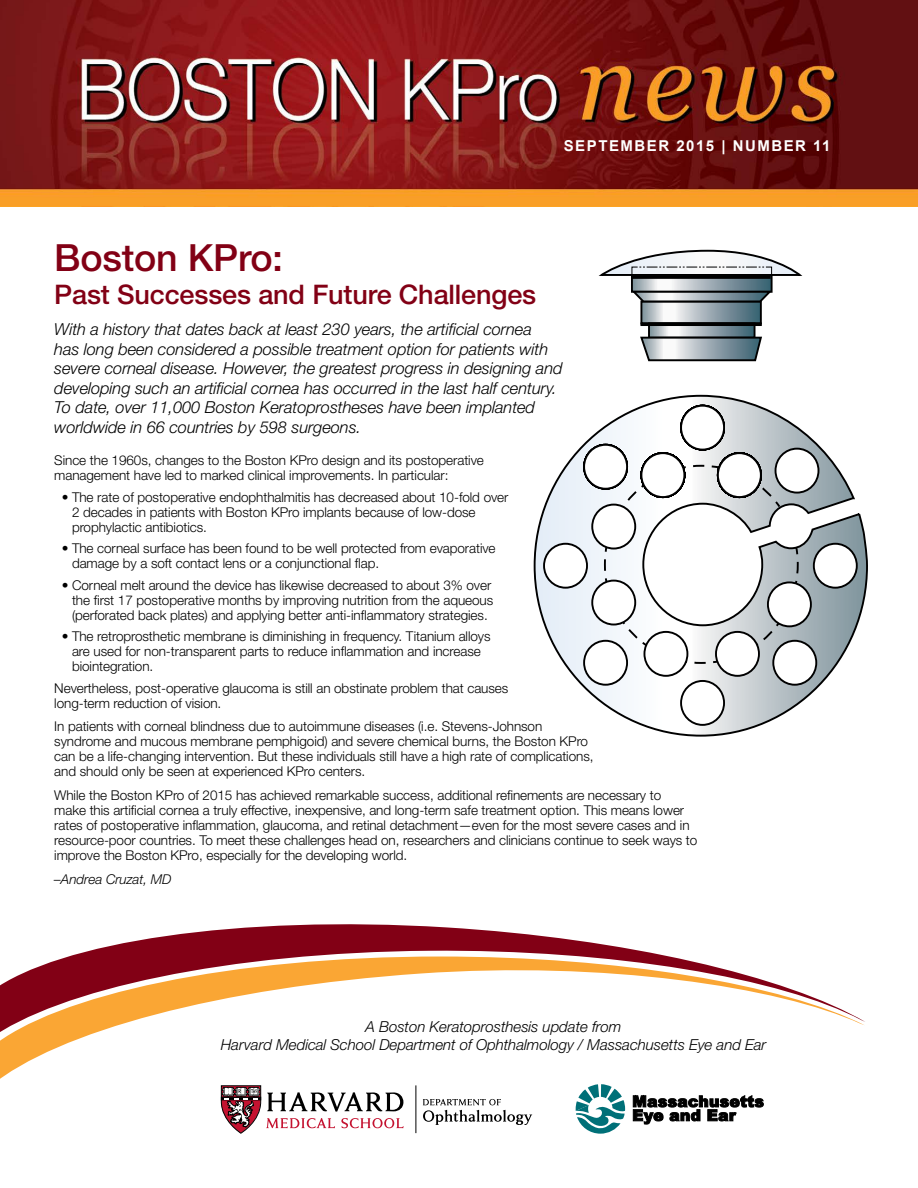
<style>
.page{position:relative;width:918px;height:1188px;background:#fff}
.page>*{position:absolute;margin:0;border:0;box-sizing:border-box;transform-origin:0 0}
.t1{font:500 37.5px "Helvetica Neue LT Std";letter-spacing:-.005em;color:#820015}
.t2{font:500 27px "Helvetica Neue LT Std";letter-spacing:-.005em;color:#820015}
.t3{font:italic 300 16.5px/19.5px "Helvetica Neue LT Std";letter-spacing:-.005em;color:#000}
.t4{font:italic 300 15.15px/17.9px "Helvetica Neue LT Std";letter-spacing:-.005em;color:#000;text-align:center}
.t5{font:700 15px "Arial";letter-spacing:.1em;color:#fff}
.t6{font:300 13.5px/15px "Helvetica Neue LT Std";letter-spacing:-.005em;color:#000}
.t7{font:italic 300 13.5px "Helvetica Neue LT Std";letter-spacing:-.005em;color:#000}
</style>
<div class="page">
<img style="left:0;top:0;width:918px;height:206px">
<svg style="left:0;top:1040px;width:417px;height:46px"></svg>
<svg style="left:0;top:924px;width:865px;height:116px"></svg>
<svg style="left:423px;top:1099px;width:109px;height:26px"></svg>
<hr style="left:415px;top:1085px;width:1px;height:48px;background:#000">
<svg style="left:221px;top:1085px;width:183px;height:49px"></svg>
<svg style="left:576px;top:1084px;width:49px;height:50px"></svg>
<svg style="left:633px;top:1095px;width:131px;height:29px"></svg>
<svg style="left:534px;top:428px;width:334px;height:309px"></svg>
<svg style="left:600px;top:250px;width:202px;height:26px"></svg>
<svg style="left:634px;top:279px;width:136px;height:11px"></svg>
<div style="left:631px;top:274px;width:142px;height:19px;border:2px solid #000"></div>
<svg style="left:582px;top:290px;width:218px;height:375px"></svg>
<div style="left:641px;top:453px;width:43px;height:44px;background:#fff;border-radius:50%"></div>
<div style="left:640px;top:452px;width:45px;height:46px;border:2px solid #000;border-radius:50%"></div>
<div style="left:592px;top:505px;width:43px;height:44px;background:#fff;border-radius:50%"></div>
<div style="left:591px;top:504px;width:45px;height:45px;border:2px solid #000;border-radius:50%"></div>
<div style="left:544px;top:544px;width:43px;height:44px;background:#fff;border-radius:50%"></div>
<div style="left:543px;top:543px;width:45px;height:46px;border:2px solid #000;border-radius:50%"></div>
<div style="left:592px;top:581px;width:43px;height:44px;background:#fff;border-radius:50%"></div>
<div style="left:591px;top:580px;width:45px;height:45px;border:2px solid #000;border-radius:50%"></div>
<div style="left:584px;top:641px;width:43px;height:44px;background:#fff;border-radius:50%"></div>
<div style="left:583px;top:640px;width:45px;height:46px;border:2px solid #000;border-radius:50%"></div>
<div style="left:644px;top:632px;width:43px;height:44px;background:#fff;border-radius:50%"></div>
<div style="left:644px;top:631px;width:44px;height:46px;border:2px solid #000;border-radius:50%"></div>
<div style="left:681px;top:681px;width:43px;height:44px;background:#fff;border-radius:50%"></div>
<div style="left:680px;top:680px;width:45px;height:46px;border:2px solid #000;border-radius:50%"></div>
<div style="left:716px;top:632px;width:43px;height:44px;background:#fff;border-radius:50%"></div>
<div style="left:715px;top:631px;width:45px;height:46px;border:2px solid #000;border-radius:50%"></div>
<div style="left:773px;top:641px;width:43px;height:44px;background:#fff;border-radius:50%"></div>
<div style="left:772px;top:640px;width:45px;height:46px;border:2px solid #000;border-radius:50%"></div>
<div style="left:768px;top:582px;width:43px;height:44px;background:#fff;border-radius:50%"></div>
<div style="left:767px;top:581px;width:45px;height:46px;border:2px solid #000;border-radius:50%"></div>
<div style="left:814px;top:544px;width:43px;height:44px;background:#fff;border-radius:50%"></div>
<div style="left:813px;top:543px;width:45px;height:46px;border:2px solid #000;border-radius:50%"></div>
<div style="left:776px;top:449px;width:42px;height:44px;background:#fff;border-radius:50%"></div>
<div style="left:775px;top:448px;width:44px;height:46px;border:2px solid #000;border-radius:50%"></div>
<div style="left:631px;top:275px;width:140px;height:4px;border:2px solid #000"></div>
<div style="left:640px;top:322px;width:122px;height:4px;border:2px solid #000"></div>
<p class="t5" style="left:564px;top:136px;width:268px">SEPTEMBER 2015 | NUMBER 11</p>
<h1 class="t1" style="left:54px;top:235px;width:230px">Boston KPro:</h1>
<h2 class="t2" style="left:54px;top:278px;width:484px">Past Successes and Future Challenges</h2>
<p class="t3" style="left:54px;top:319px;width:510px">With a history that dates back at least 230 years, the artificial cornea<br>has long been considered a possible treatment option for patients with severe corneal disease. However, the greatest progress in designing and developing such an artificial cornea has occurred in the last half century.<br>To date, over 11,000 Boston Keratoprostheses have been implanted worldwide in 66 countries by 598 surgeons.</p>
<p class="t6" style="left:54px;top:453px;width:431px">Since the 1960s, changes to the Boston KPro design and its postoperative management have led to marked clinical improvements. In particular:</p>
<p class="t6" style="left:72px;top:489px;width:438px;text-indent:-10px">• The rate of postoperative endophthalmitis has decreased about 10-fold over<br>2 decades in patients with Boston KPro implants because of low-dose prophylactic antibiotics.</p>
<p class="t6" style="left:72px;top:541px;width:425px;text-indent:-10px">• The corneal surface has been found to be well protected from evaporative damage by a soft contact lens or a conjunctional flap.</p>
<p class="t6" style="left:72px;top:577px;width:423px;text-indent:-10px">• Corneal melt around the device has likewise decreased to about 3% over the first 17 postoperative months by improving nutrition from the aqueous (perforated back plates) and applying better anti-inflammatory strategies.</p>
<p class="t6" style="left:72px;top:629px;width:420px;text-indent:-10px">• The retroprosthetic membrane is diminishing in frequency. Titanium alloys are used for non-transparent parts to reduce inflammation and increase biointegration.</p>
<p class="t6" style="left:54px;top:680px;width:456px">Nevertheless, post-operative glaucoma is still an obstinate problem that causes long-term reduction of vision.</p>
<p class="t6" style="left:54px;top:719px;width:541px">In patients with corneal blindness due to autoimmune diseases (i.e. Stevens-Johnson syndrome and mucous membrane pemphigoid) and severe chemical burns, the Boston KPro can be a life-changing intervention. But these individuals still have a high rate of complications, and should only be seen at experienced KPro centers.</p>
<p class="t6" style="left:54px;top:787px;width:645px">While the Boston KPro of 2015 has achieved remarkable success, additional refinements are necessary to<br>make this artificial cornea a truly effective, inexpensive, and long-term safe treatment option. This means lower rates of postoperative inflammation, glaucoma, and retinal detachment—even for the most severe cases and in resource-poor countries. To meet these challenges head on, researchers and clinicians continue to seek ways to improve the Boston KPro, especially for the developing world.</p>
<p class="t7" style="left:54px;top:871px;width:119px">–Andrea Cruzat, MD</p>
<p class="t4" style="left:221px;top:1018px;width:547px">A Boston Keratoprosthesis update from<br>Harvard Medical School Department of Ophthalmology / Massachusetts Eye and Ear</p>
</div>
